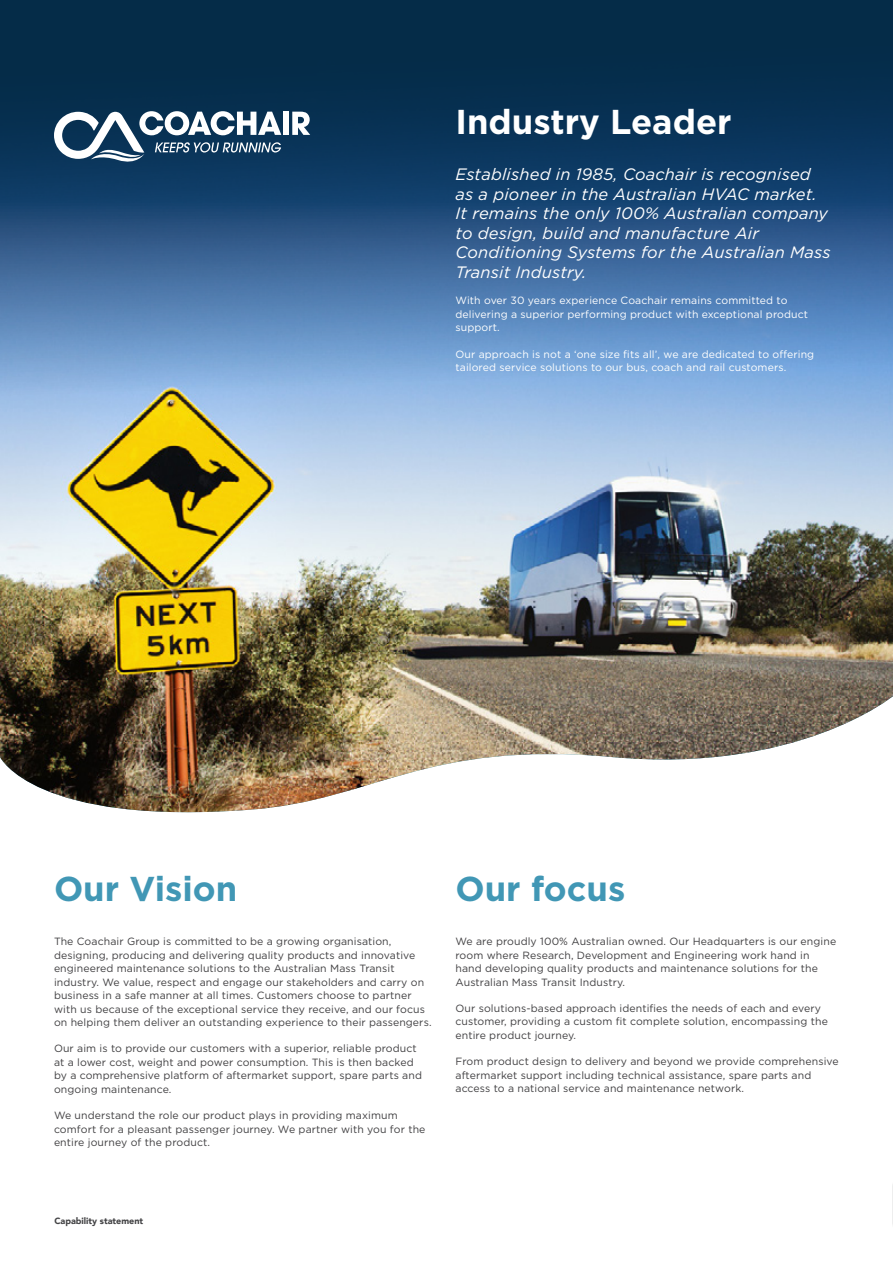
<style>
.page{position:relative;width:893px;height:1263px;background:#fff}
.page>*{position:absolute;margin:0;border:0;box-sizing:border-box;transform-origin:0 0}
.t1{font:700 34.5px "Gotham";color:#4197b5}
.t2{font:700 34.5px "Gotham";color:#fff}
.t3{font:italic 16.5px/19.5px "Gotham";letter-spacing:.01em;color:#fff}
.t4{font:10.5px/13.5px "Gotham";letter-spacing:.01em;color:#414042}
.t5{font:10.5px/13.5px "Gotham";letter-spacing:.01em;color:#fff}
.t6{font:900 9px "Avenir";color:#434345}
</style>
<div class="page">
<img style="left:0;top:0;width:893px;height:813px">
<div style="left:283px;top:112px;width:6px;height:23px;background:#fff"></div>
<svg style="left:292px;top:112px;width:18px;height:23px"></svg>
<svg style="left:54px;top:111px;width:227px;height:55px"></svg>
<hr style="left:892px;top:1181px;width:1px;height:47px;background:#f8f8f8">
<hr style="left:892px;top:1182px;width:1px;height:41px;background:#3f97b5">
<h1 class="t2" style="left:455px;top:99px;width:278px">Industry Leader</h1>
<h2 class="t3" style="left:455px;top:165px;width:377px">Established in 1985, Coachair is recognised as a pioneer in the Australian HVAC market.<br>It remains the only 100% Australian company to design, build and manufacture Air Conditioning Systems for the Australian Mass Transit Industry.</h2>
<p class="t5" style="left:455px;top:294px;width:354px">With over 30 years experience Coachair remains committed to delivering a superior performing product with exceptional product support.</p>
<p class="t5" style="left:455px;top:347px;width:360px">Our approach is not a ‘one size fits all’, we are dedicated to offering tailored service solutions to our bus, coach and rail customers.</p>
<h1 class="t1" style="left:54px;top:866px;width:185px">Our Vision</h1>
<h1 class="t1" style="left:455px;top:866px;width:171px">Our focus</h1>
<p class="t4" style="left:54px;top:934px;width:379px">The Coachair Group is committed to be a growing organisation, designing, producing and delivering quality products and innovative engineered maintenance solutions to the Australian Mass Transit industry. We value, respect and engage our stakeholders and carry on business in a safe manner at all times. Customers choose to partner with us because of the exceptional service they receive, and our focus on helping them deliver an outstanding experience to their passengers.</p>
<p class="t4" style="left:54px;top:1041px;width:369px">Our aim is to provide our customers with a superior, reliable product at a lower cost, weight and power consumption. This is then backed by a comprehensive platform of aftermarket support, spare parts and ongoing maintenance.</p>
<p class="t4" style="left:54px;top:1108px;width:373px">We understand the role our product plays in providing maximum comfort for a pleasant passenger journey. We partner with you for the entire journey of the product.</p>
<p class="t4" style="left:455px;top:934px;width:382px">We are proudly 100% Australian owned. Our Headquarters is our engine room where Research, Development and Engineering work hand in hand developing quality products and maintenance solutions for the Australian Mass Transit Industry.</p>
<p class="t4" style="left:455px;top:1001px;width:374px">Our solutions-based approach identifies the needs of each and every customer, providing a custom fit complete solution, encompassing the entire product journey.</p>
<p class="t4" style="left:455px;top:1054px;width:385px">From product design to delivery and beyond we provide comprehensive aftermarket support including technical assistance, spare parts and access to a national service and maintenance network.</p>
<p class="t6" style="left:54px;top:1213px;width:90px">Capability statement</p>
</div>
